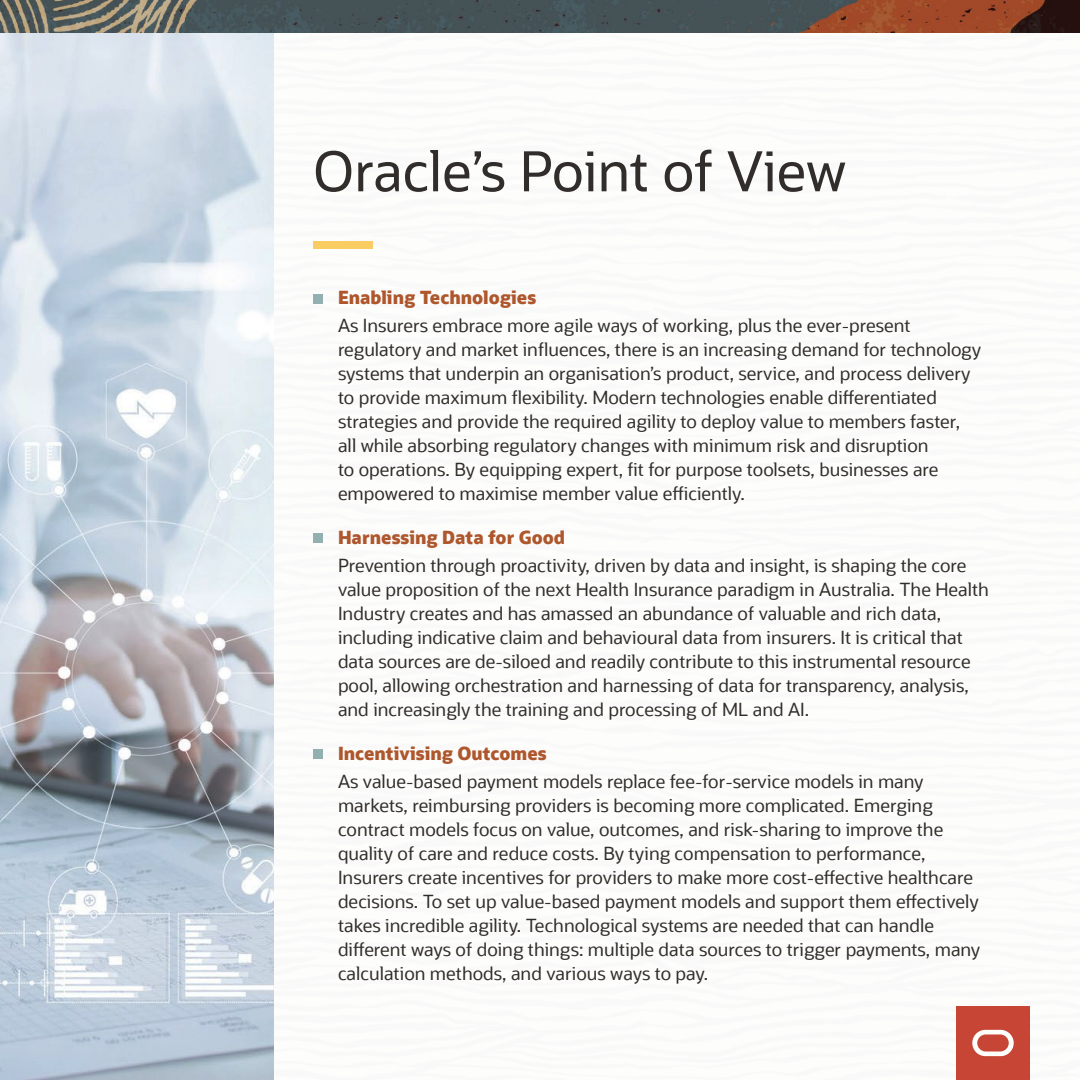
<style>
.page{position:relative;width:1080px;height:1080px;background:#fff}
.page>*{position:absolute;margin:0;border:0;box-sizing:border-box;transform-origin:0 0}
.t1{font:55px "Oracle Sans";color:#312d2a}
.t2{font:18px/24px "Oracle Sans";color:#312d2a}
.t3{font:800 18px "Oracle Sans";color:#ae562c}
</style>
<div class="page">
<svg style="left:0;top:32px;width:274px;height:1048px;background:#c3cdd7"></svg>
<div style="left:956px;top:1006px;width:74px;height:74px;background:#c64534"></div>
<svg style="left:972px;top:1030px;width:42px;height:26px"></svg>
<img style="left:0;top:0;width:1080px;height:32px">
<div style="left:313px;top:241px;width:60px;height:8px;background:#facd62"></div>
<div style="left:313px;top:294px;width:10px;height:10px;background:#94afaf"></div>
<div style="left:313px;top:749px;width:10px;height:10px;background:#94afaf"></div>
<div style="left:313px;top:533px;width:10px;height:10px;background:#94afaf"></div>
<p class="t1" style="left:313px;top:138px;width:535px">Oracle’s Point of View</p>
<p class="t3" style="left:338px;top:285px;width:200px">Enabling Technologies</p>
<p class="t2" style="left:338px;top:313px;width:645px">As Insurers embrace more agile ways of working, plus the ever-present regulatory and market influences, there is an increasing demand for technology systems that underpin an organisation’s product, service, and process delivery to provide maximum flexibility. Modern technologies enable differentiated strategies and provide the required agility to deploy value to members faster, all while absorbing regulatory changes with minimum risk and disruption<br>to operations. By equipping expert, fit for purpose toolsets, businesses are empowered to maximise member value efficiently.</p>
<p class="t3" style="left:338px;top:525px;width:229px">Harnessing Data for Good</p>
<p class="t2" style="left:338px;top:553px;width:653px">Prevention through proactivity, driven by data and insight, is shaping the core value proposition of the next Health Insurance paradigm in Australia. The Health Industry creates and has amassed an abundance of valuable and rich data, including indicative claim and behavioural data from insurers. It is critical that data sources are de-siloed and readily contribute to this instrumental resource pool, allowing orchestration and harnessing of data for transparency, analysis, and increasingly the training and processing of ML and AI.</p>
<p class="t3" style="left:338px;top:741px;width:210px">Incentivising Outcomes</p>
<p class="t2" style="left:338px;top:769px;width:644px">As value-based payment models replace fee-for-service models in many markets, reimbursing providers is becoming more complicated. Emerging contract models focus on value, outcomes, and risk-sharing to improve the quality of care and reduce costs. By tying compensation to performance, Insurers create incentives for providers to make more cost-effective healthcare decisions. To set up value-based payment models and support them effectively takes incredible agility. Technological systems are needed that can handle different ways of doing things: multiple data sources to trigger payments, many calculation methods, and various ways to pay.</p>
</div>
